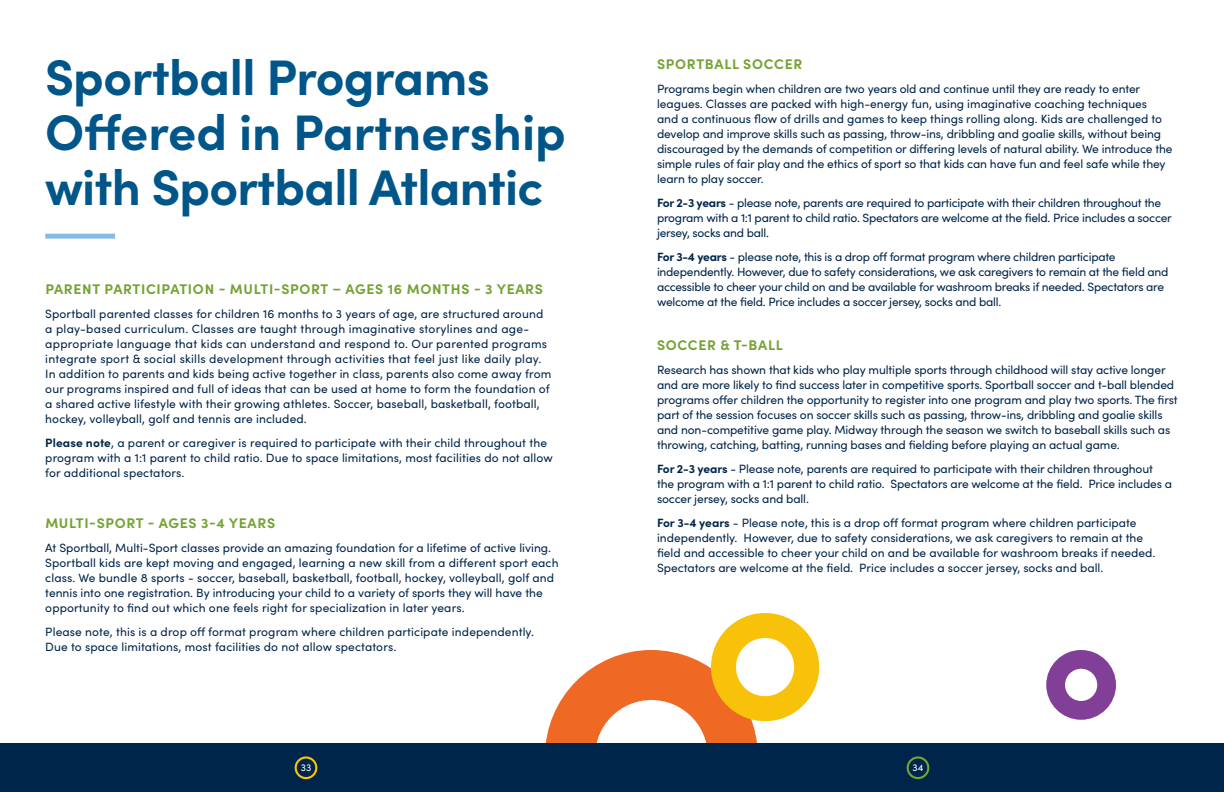
<style>
.page{position:relative;width:1224px;height:792px;background:#fff}
.page>*{position:absolute;margin:0;border:0;box-sizing:border-box;transform-origin:0 0}
.t1{font:700 50px/55px "Sofia Pro";letter-spacing:-.01em;color:#005689}
.t2{font:700 14px "Sofia Pro";letter-spacing:.05em;color:#74a333}
.t3{font:12px/15px "Sofia Pro";letter-spacing:-.005em;color:#00254a}
.t4{font:10px "Sofia Pro";color:#fff}
.s1{font-weight:700}
</style>
<div class="page">
<svg style="left:545px;top:650px;width:213px;height:93px"></svg>
<div style="left:711px;top:613px;width:108px;height:108px;border:25px solid #f9c20a;border-radius:50%"></div>
<div style="left:0;top:743px;width:1224px;height:49px;background:#00254a"></div>
<div style="left:907px;top:756px;width:22px;height:23px;border:2px solid #74a333;border-radius:50%"></div>
<div style="left:295px;top:756px;width:22px;height:23px;border:2px solid #f9c20a;border-radius:50%"></div>
<div style="left:45px;top:234px;width:70px;height:5px;background:#86bbe6"></div>
<div style="left:1046px;top:650px;width:70px;height:70px;border:19px solid #823f98;border-radius:50%"></div>
<h1 class="t1" style="left:45px;top:46px;width:522px">Sportball Programs<br>Offered in Partnership with Sportball Atlantic</h1>
<p class="t2" style="left:45px;top:279px;width:499px">PARENT PARTICIPATION - MULTI-SPORT – AGES 16 MONTHS - 3 YEARS</p>
<p class="t3" style="left:45px;top:306px;width:508px">Sportball parented classes for children 16 months to 3 years of age, are structured around a play-based curriculum. Classes are taught through imaginative storylines and age&shy;appropriate language that kids can understand and respond to. Our parented programs integrate sport &amp; social skills development through activities that feel just like daily play.<br>In addition to parents and kids being active together in class, parents also come away from our programs inspired and full of ideas that can be used at home to form the foundation of a shared active lifestyle with their growing athletes. Soccer, baseball, basketball, football, hockey, volleyball, golf and tennis are included.</p>
<p class="t3" style="left:45px;top:435px;width:509px"><span class="s1">Please note</span>, a parent or caregiver is required to participate with their child throughout the program with a 1:1 parent to child ratio. Due to space limitations, most facilities do not allow for additional spectators.</p>
<p class="t2" style="left:45px;top:512px;width:231px">MULTI-SPORT - AGES 3-4 YEARS</p>
<p class="t3" style="left:45px;top:540px;width:515px">At Sportball, Multi-Sport classes provide an amazing foundation for a lifetime of active living.<br>Sportball kids are kept moving and engaged, learning a new skill from a different sport each class. We bundle 8 sports - soccer, baseball, basketball, football, hockey, volleyball, golf and tennis into one registration. By introducing your child to a variety of sports they will have the opportunity to find out which one feels right for specialization in later years.</p>
<p class="t3" style="left:45px;top:624px;width:490px">Please note, this is a drop off format program where children participate independently.<br>Due to space limitations, most facilities do not allow spectators.</p>
<p class="t2" style="left:657px;top:53px;width:147px">SPORTBALL SOCCER</p>
<p class="t3" style="left:657px;top:80px;width:517px">Programs begin when children are two years old and continue until they are ready to enter leagues. Classes are packed with high-energy fun, using imaginative coaching techniques<br>and a continuous flow of drills and games to keep things rolling along. Kids are challenged to develop and improve skills such as passing, throw-ins, dribbling and goalie skills, without being discouraged by the demands of competition or differing levels of natural ability. We introduce the simple rules of fair play and the ethics of sport so that kids can have fun and feel safe while they learn to play soccer.</p>
<p class="t3" style="left:657px;top:194px;width:516px"><span class="s1">For 2-3 years</span> - please note, parents are required to participate with their children throughout the program with a 1:1 parent to child ratio. Spectators are welcome at the field. Price includes a soccer jersey, socks and ball.</p>
<p class="t3" style="left:657px;top:248px;width:513px"><span class="s1">For 3-4 years</span> - please note, this is a drop off format program where children participate independently. However, due to safety considerations, we ask caregivers to remain at the field and accessible to cheer your child on and be available for washroom breaks if needed. Spectators are welcome at the field. Price includes a soccer jersey, socks and ball.</p>
<p class="t2" style="left:657px;top:335px;width:127px">SOCCER &amp; T-BALL</p>
<p class="t3" style="left:657px;top:362px;width:522px">Research has shown that kids who play multiple sports through childhood will stay active longer and are more likely to find success later in competitive sports. Sportball soccer and t-ball blended programs offer children the opportunity to register into one program and play two sports. The first part of the session focuses on soccer skills such as passing, throw-ins, dribbling and goalie skills and non-competitive game play. Midway through the season we switch to baseball skills such as throwing, catching, batting, running bases and fielding before playing an actual game.</p>
<p class="t3" style="left:657px;top:461px;width:517px"><span class="s1">For 2-3 years</span> - Please note, parents are required to participate with their children throughout the program with a 1:1 parent to child ratio. Spectators are welcome at the field. Price includes a soccer jersey, socks and ball.</p>
<p class="t3" style="left:657px;top:515px;width:500px"><span class="s1">For 3-4 years</span> - Please note, this is a drop off format program where children participate independently. However, due to safety considerations, we ask caregivers to remain at the field and accessible to cheer your child on and be available for washroom breaks if needed.<br>Spectators are welcome at the field. Price includes a soccer jersey, socks and ball.</p>
<p class="t4" style="left:301px;top:760px;width:12px">33</p>
<p class="t4" style="left:913px;top:760px;width:12px">34</p>
</div>
